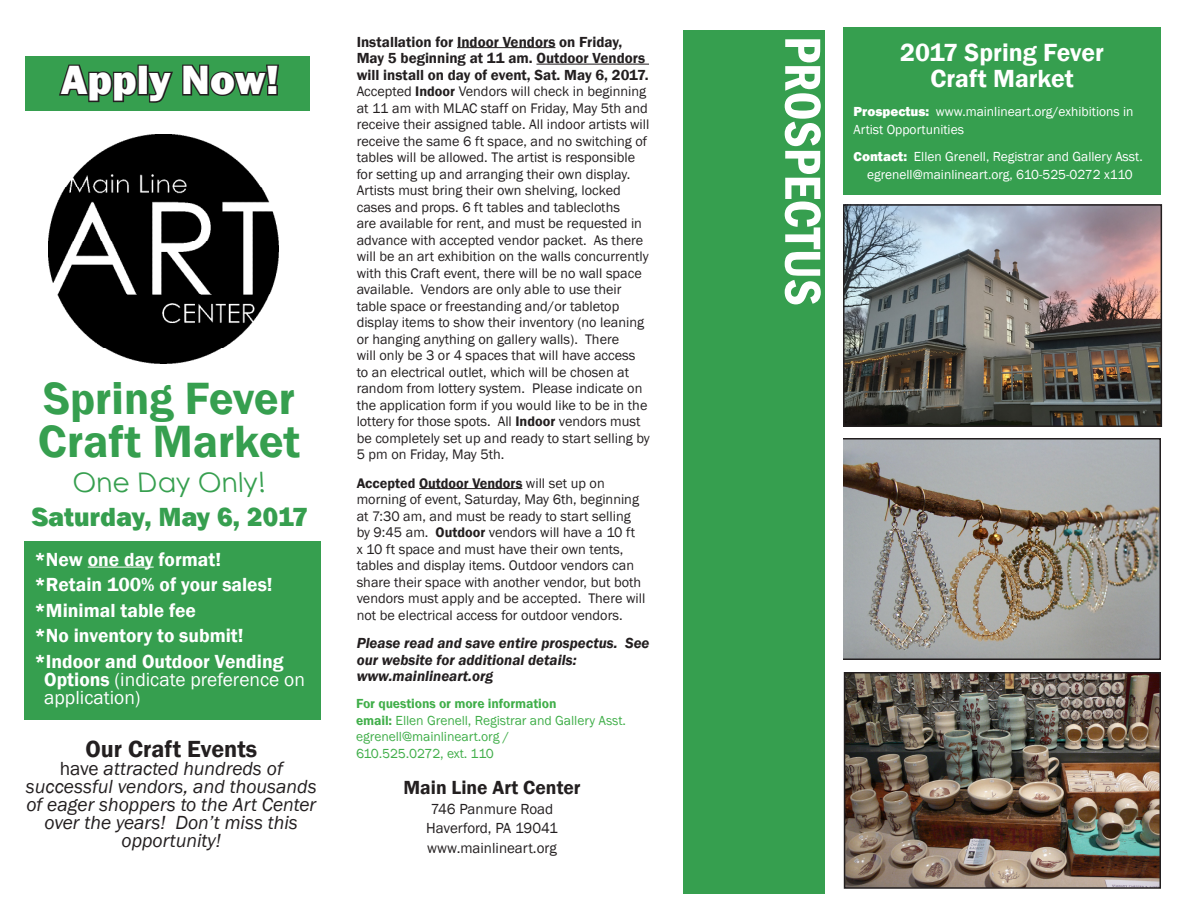
<style>
.page{position:relative;width:1188px;height:918px;background:#fff}
.page>*{position:absolute;margin:0;border:0;box-sizing:border-box;transform-origin:0 0}
.t1{font:600 condensed 52.5px "Franklin Gothic";color:#fff}
.t2{font:italic 600 46.5px "Franklin Gothic";color:#369f4f}
.t3{font:800 42px "Franklin Gothic";color:#fff}
.t4{font:italic 800 27px "Franklin Gothic";color:#369f4f}
.t5{font:italic 27px "Century Gothic";color:#369f4f}
.t6{font:600 25.5px "Franklin Gothic";color:#fff}
.t7{font:600 24px "Franklin Gothic";color:#231f20}
.t8{font:italic 19.5px/18px "Franklin Gothic";color:#231f20;text-align:center}
.t9{font:600 19.5px "Franklin Gothic";color:#fff}
.t10{font:19.5px "Franklin Gothic";color:#fff}
.t11{font:600 19.5px "Franklin Gothic";color:#231f20}
.t12{font:600 15px/16.5px "Franklin Gothic";color:#231f20}
.t13{font:italic 600 15px/16.5px "Franklin Gothic";color:#231f20}
.t14{font:15px "Franklin Gothic";color:#231f20}
.t15{font:14.25px/16.5px "Franklin Gothic";color:#231f20}
.t16{font:13.5px "Franklin Gothic";color:#fff}
.t17{font:italic 13.5px "Franklin Gothic";color:#40ae49}
.t18{font:italic 600 13.5px "Franklin Gothic";color:#40ae49}
.s1{font-weight:600}
.s2{font-style:normal}
.s3{font-weight:800}
</style>
<div class="page">
<hr style="left:457px;top:47px;width:98px;height:1px;background:#231f20">
<hr style="left:536px;top:64px;width:113px;height:1px;background:#231f20">
<hr style="left:419px;top:488px;width:103px;height:1px;background:#231f20">
<div style="left:843px;top:27px;width:318px;height:167px;background:#369f4f"></div>
<div style="left:683px;top:30px;width:142px;height:864px;background:#369f4f"></div>
<img style="left:49px;top:134px;width:229px;height:230px">
<img style="left:847px;top:675px;width:311px;height:211px">
<div style="left:844px;top:672px;width:317px;height:217px;border:2px solid #231f20"></div>
<img style="left:846px;top:207px;width:313px;height:217px">
<div style="left:843px;top:204px;width:319px;height:223px;border:2px solid #231f20"></div>
<img style="left:845px;top:441px;width:313px;height:216px">
<div style="left:842px;top:438px;width:319px;height:222px;border:2px solid #231f20"></div>
<div style="left:24px;top:542px;width:297px;height:178px;background:#369f4f"></div>
<hr style="left:88px;top:567px;width:66px;height:1px;background:#fff">
<div style="left:26px;top:56px;width:284px;height:55px;background:#369f4f"></div>
<svg style="left:59px;top:64px;width:80px;height:39px"></svg>
<div style="left:138px;top:65px;width:11px;height:31px;border:3px solid #231f20"></div>
<svg style="left:145px;top:64px;width:134px;height:39px"></svg>
<p class="t3" style="left:61px;top:53px;width:220px">Apply Now!</p>
<p class="t2" style="left:46px;top:368px;width:264px">Spring Fever</p>
<p class="t2" style="left:40px;top:412px;width:274px">CraftMarket</p>
<p class="t5" style="left:75px;top:463px;width:201px">One Day Only!</p>
<p class="t4" style="left:33px;top:500px;width:285px">Saturday,May 6,2017</p>
<p class="t9" style="left:34px;top:547px;width:188px">*New one day format!</p>
<p class="t9" style="left:34px;top:573px;width:240px">*Retain 100% of your sales!</p>
<p class="t9" style="left:34px;top:598px;width:163px">*Minimal table fee</p>
<p class="t9" style="left:34px;top:624px;width:211px">*No inventory to submit!</p>
<p class="t9" style="left:34px;top:649px;width:251px">*Indoor and Outdoor Vending</p>
<p class="t10" style="left:44px;top:667px;width:262px"><span class="s1">Options</span> (indicate preference on</p>
<p class="t10" style="left:44px;top:685px;width:98px">application)</p>
<p class="t7" style="left:85px;top:734px;width:173px">Our Craft Events</p>
<p class="t8" style="left:60px;top:760px;width:225px"><span class="s2">have</span> attracted hundreds of</p>
<p class="t8" style="left:26px;top:778px;width:292px">successful vendors, and thousands of eager shoppers to the Art Center over the years! Don’t miss this</p>
<p class="t8" style="left:122px;top:832px;width:101px">opportunity!</p>
<p class="t12" style="left:357px;top:33px;width:294px">Installation for Indoor Vendors on Friday,<br>May 5 beginning at 11 am. Outdoor Vendors will install on day of event, Sat. May 6, 2017.</p>
<p class="t15" style="left:357px;top:83px;width:295px">Accepted <span class="s1">Indoor</span> Vendors will check in beginning at 11 am with MLAC staff on Friday, May 5th and receive their assigned table. All indoor artists will receive the same 6 ft space, and no switching of tables will be allowed. The artist is responsible for setting up and arranging their own display.<br>Artists must bring their own shelving, locked cases and props. 6 ft tables and tablecloths<br>are available for rent, and must be requested in advance with accepted vendor packet. As there will be an art exhibition on the walls concurrently with this Craft event, there will be no wall space available. Vendors are only able to use their table space or freestanding and/or tabletop display items to show their inventory (no leaning or hanging anything on gallery walls). There<br>will only be 3 or 4 spaces that will have access to an electrical outlet, which will be chosen at random from lottery system. Please indicate on the application form if you would like to be in the lottery for those spots. All <span class="s1">Indoor</span> vendors must be completely set up and ready to start selling by 5 pm on Friday, May 5th.</p>
<p class="t15" style="left:357px;top:475px;width:290px"><span class="s1">Accepted Outdoor Vendors</span> will set up on morning of event, Saturday, May 6th, beginning at 7:30 am, and must be ready to start selling by 9:45 am. <span class="s1">Outdoor</span> vendors will have a 10 ft<br>x 10 ft space and must have their own tents, tables and display items. Outdoor vendors can share their space with another vendor, but both vendors must apply and be accepted. There will not be electrical access for outdoor vendors.</p>
<p class="t13" style="left:357px;top:635px;width:294px">Please read and save entire prospectus. See our website for additional details:</p>
<p class="t13" style="left:357px;top:668px;width:138px">www.mainlineart.org</p>
<p class="t18" style="left:357px;top:695px;width:205px">Forquestions ormore information</p>
<p class="t17" style="left:357px;top:712px;width:274px"><span class="s1">email:</span>Ellen Grenell,Registrarand Gallery Asst.</p>
<p class="t17" style="left:357px;top:728px;width:155px">egrenell@mainlineart.org /</p>
<p class="t17" style="left:357px;top:745px;width:142px">610.525.0272,ext.110</p>
<p class="t11" style="left:403px;top:776px;width:179px">Main Line Art Center</p>
<p class="t14" style="left:431px;top:799px;width:124px">746 Panmure Road</p>
<p class="t14" style="left:426px;top:819px;width:133px">Haverford, PA 19041</p>
<p class="t14" style="left:427px;top:838px;width:131px">www.mainlineart.org</p>
<p class="t1" style="left:838px;top:36px;width:271px;rotate:90deg">PROSPECTUS</p>
<p class="t6" style="left:900px;top:37px;width:205px">2017 Spring Fever</p>
<p class="t6" style="left:930px;top:63px;width:145px">Craft Market</p>
<p class="t16" style="left:854px;top:103px;width:281px"><span class="s3">Prospectus:</span> www.mainlineart.org/exhibitions in</p>
<p class="t16" style="left:854px;top:121px;width:112px">Artist Opportunities</p>
<p class="t16" style="left:854px;top:148px;width:291px"><span class="s3">Contact:</span> Ellen Grenell, Registrar and Gallery Asst.</p>
<p class="t16" style="left:867px;top:166px;width:267px">egrenell@mainlineart.org, 610-525-0272 x110</p>
</div>
